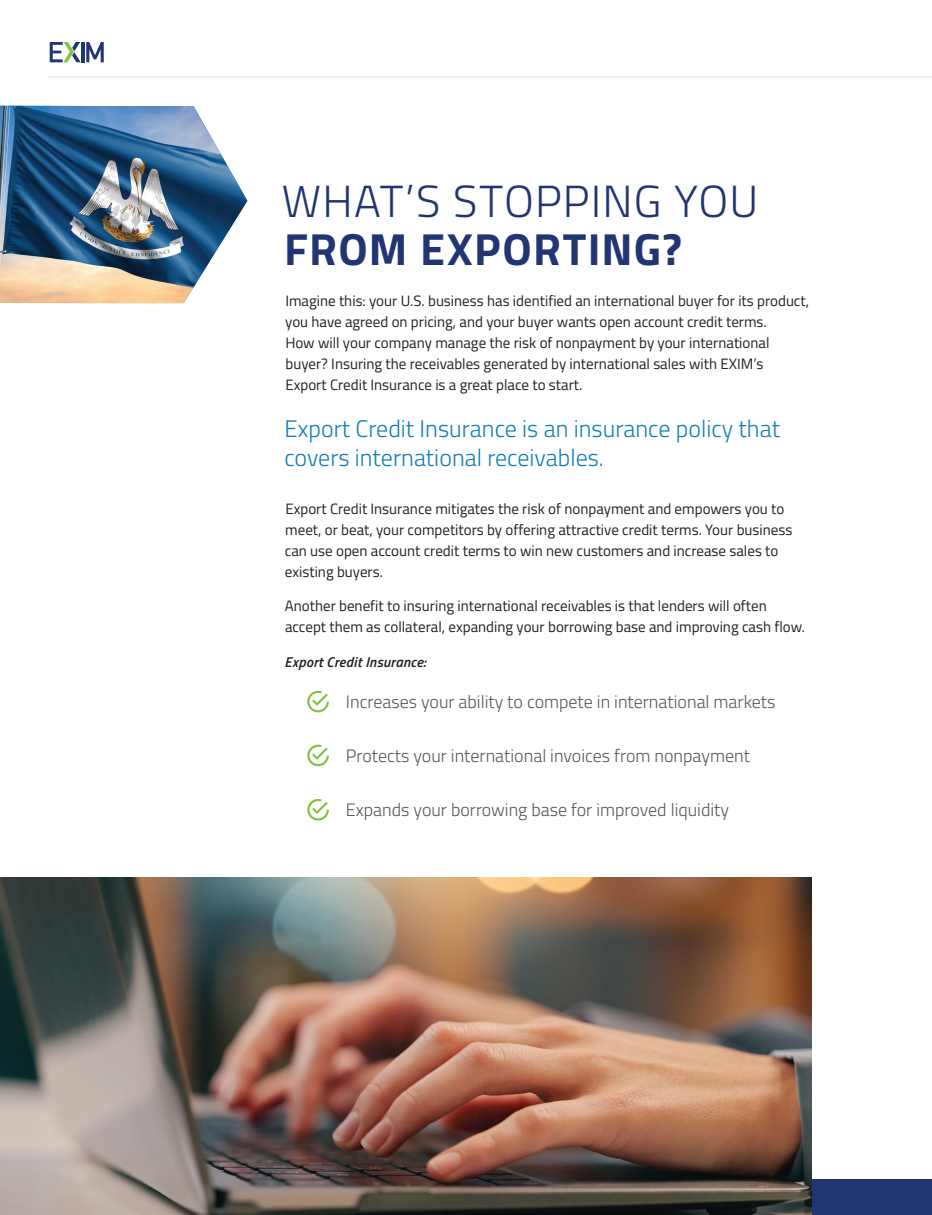
<style>
.page{position:relative;width:932px;height:1215px;background:#fff}
.page>*{position:absolute;margin:0;border:0;box-sizing:border-box;transform-origin:0 0}
.t1{font:300 45px "Titillium Web";letter-spacing:.025em;color:#223573}
.t2{font:700 45px "Titillium Web";letter-spacing:.03em;color:#223573}
.t3{font:300 24px/28.5px "Titillium Web";color:#127eb3}
.t4{font:300 18px "Titillium Web";color:#57585a}
.t5{font:15px/21px "Titillium Web";color:#231f20}
.t6{font:italic 600 14.25px "Titillium Web";letter-spacing:.02em;color:#231f20}
</style>
<div class="page">
<div style="left:14px;top:1180px;width:918px;height:35px;background:#223573"></div>
<hr style="left:48px;top:77px;width:884px;height:1px;background:#eeeeef">
<svg style="left:50px;top:42px;width:54px;height:20px"></svg>
<img style="left:0;top:106px;width:247px;height:197px">
<img style="left:0;top:878px;width:811px;height:337px">
<svg style="left:307px;top:691px;width:22px;height:21px"></svg>
<svg style="left:307px;top:745px;width:22px;height:21px"></svg>
<svg style="left:307px;top:799px;width:22px;height:22px"></svg>
<h1 class="t1" style="left:282px;top:168px;width:478px">WHAT’S STOPPING YOU</h1>
<h1 class="t2" style="left:284px;top:214px;width:399px">FROM EXPORTING?</h1>
<p class="t5" style="left:285px;top:289px;width:525px">Imagine this: your U.S. business has identified an international buyer for its product, you have agreed on pricing, and your buyer wants open account credit terms.<br>How will your company manage the risk of nonpayment by your international buyer? Insuring the receivables generated by international sales with EXIM’s<br>Export Credit Insurance is a great place to start.</p>
<h2 class="t3" style="left:284px;top:413px;width:497px">Export Credit Insurance is an insurance policy that covers international receivables.</h2>
<p class="t5" style="left:285px;top:497px;width:509px">Export Credit Insurance mitigates the risk of nonpayment and empowers you to meet, or beat, your competitors by offering attractive credit terms. Your business can use open account credit terms to win new customers and increase sales to existing buyers.</p>
<p class="t5" style="left:285px;top:595px;width:521px">Another benefit to insuring international receivables is that lenders will often accept them as collateral, expanding your borrowing base and improving cash flow.</p>
<p class="t6" style="left:284px;top:652px;width:143px">Export Credit Insurance:</p>
<p class="t4" style="left:346px;top:689px;width:431px">Increases your ability to compete in international markets</p>
<p class="t4" style="left:346px;top:743px;width:405px">Protects your international invoices from nonpayment</p>
<p class="t4" style="left:346px;top:797px;width:385px">Expands your borrowing base for improved liquidity</p>
</div>
